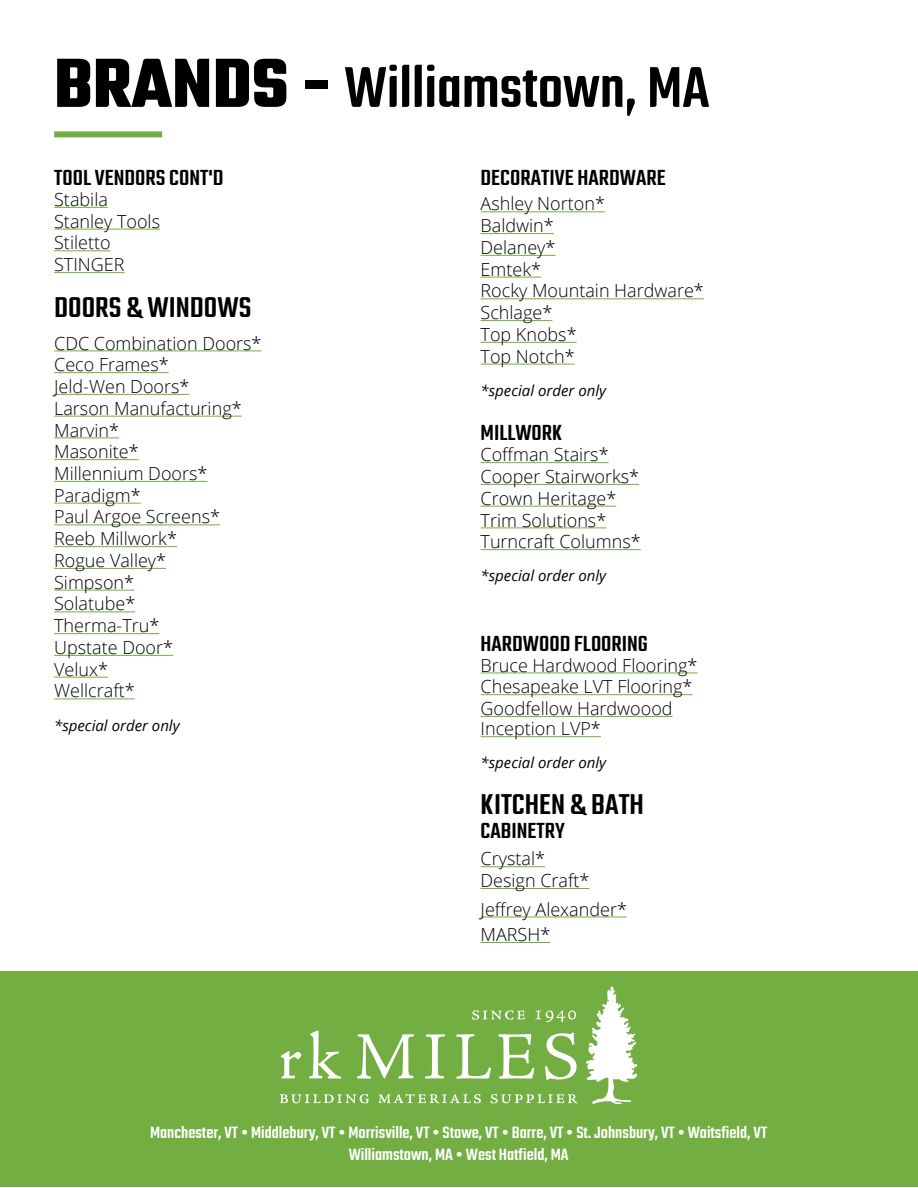
<style>
.page{position:relative;width:918px;height:1188px;background:#fff}
.page>*{position:absolute;margin:0;border:0;box-sizing:border-box;transform-origin:0 0}
.t1{font:500 63px "Industrial";color:#000}
.t2{font:500 31.5px "Industrial";color:#000}
.t3{font:500 24px "Industrial";color:#000}
.t4{font:300 18px/21.8px "Open Sans";color:#000}
.t5{font:500 18px/21.6px "Industrial";color:#fff;text-align:center}
.t6{font:italic 15px "Open Sans";color:#000}
.s1{font-weight:700;font-size:75px}
</style>
<div class="page">
<div style="left:0;top:971px;width:918px;height:216px;background:#73ae43"></div>
<div style="left:54px;top:131px;width:108px;height:6px;background:#73ae43"></div>
<svg style="left:280px;top:1094px;width:89px;height:9px"></svg>
<svg style="left:379px;top:1094px;width:102px;height:9px"></svg>
<svg style="left:491px;top:1094px;width:87px;height:9px"></svg>
<svg style="left:472px;top:1010px;width:53px;height:10px"></svg>
<svg style="left:535px;top:1010px;width:41px;height:12px"></svg>
<svg style="left:281px;top:1051px;width:20px;height:27px"></svg>
<svg style="left:309px;top:1030px;width:32px;height:49px"></svg>
<svg style="left:357px;top:1034px;width:57px;height:45px"></svg>
<svg style="left:425px;top:1034px;width:20px;height:45px"></svg>
<svg style="left:456px;top:1034px;width:35px;height:45px"></svg>
<svg style="left:499px;top:1034px;width:35px;height:45px"></svg>
<svg style="left:545px;top:1033px;width:32px;height:47px"></svg>
<svg style="left:586px;top:987px;width:51px;height:117px"></svg>
<hr style="left:481px;top:211px;width:124px;height:1px;background:#73ae43">
<hr style="left:481px;top:233px;width:73px;height:1px;background:#73ae43">
<hr style="left:481px;top:255px;width:74px;height:1px;background:#73ae43">
<hr style="left:481px;top:277px;width:60px;height:1px;background:#73ae43">
<hr style="left:481px;top:298px;width:223px;height:1px;background:#73ae43">
<hr style="left:481px;top:320px;width:71px;height:1px;background:#73ae43">
<hr style="left:481px;top:342px;width:96px;height:1px;background:#73ae43">
<hr style="left:481px;top:364px;width:94px;height:1px;background:#73ae43">
<hr style="left:481px;top:462px;width:128px;height:1px;background:#73ae43">
<hr style="left:481px;top:484px;width:158px;height:1px;background:#73ae43">
<hr style="left:481px;top:506px;width:135px;height:1px;background:#73ae43">
<hr style="left:481px;top:527px;width:125px;height:1px;background:#73ae43">
<hr style="left:481px;top:549px;width:160px;height:1px;background:#73ae43">
<hr style="left:481px;top:672px;width:217px;height:1px;background:#73ae43">
<hr style="left:481px;top:694px;width:212px;height:1px;background:#73ae43">
<hr style="left:481px;top:716px;width:192px;height:1px;background:#73ae43">
<hr style="left:481px;top:736px;width:120px;height:1px;background:#73ae43">
<hr style="left:481px;top:866px;width:64px;height:1px;background:#73ae43">
<hr style="left:481px;top:888px;width:108px;height:1px;background:#73ae43">
<hr style="left:481px;top:917px;width:146px;height:1px;background:#73ae43">
<hr style="left:481px;top:942px;width:69px;height:1px;background:#73ae43">
<hr style="left:54px;top:207px;width:54px;height:1px;background:#73ae43">
<hr style="left:54px;top:229px;width:106px;height:1px;background:#73ae43">
<hr style="left:54px;top:250px;width:57px;height:1px;background:#73ae43">
<hr style="left:54px;top:272px;width:71px;height:1px;background:#73ae43">
<hr style="left:54px;top:350px;width:208px;height:1px;background:#73ae43">
<hr style="left:54px;top:372px;width:115px;height:1px;background:#73ae43">
<hr style="left:54px;top:394px;width:135px;height:1px;background:#73ae43">
<hr style="left:54px;top:416px;width:188px;height:1px;background:#73ae43">
<hr style="left:54px;top:437px;width:65px;height:1px;background:#73ae43">
<hr style="left:54px;top:459px;width:85px;height:1px;background:#73ae43">
<hr style="left:54px;top:481px;width:153px;height:1px;background:#73ae43">
<hr style="left:54px;top:503px;width:87px;height:1px;background:#73ae43">
<hr style="left:54px;top:524px;width:166px;height:1px;background:#73ae43">
<hr style="left:54px;top:546px;width:123px;height:1px;background:#73ae43">
<hr style="left:54px;top:568px;width:112px;height:1px;background:#73ae43">
<hr style="left:54px;top:590px;width:80px;height:1px;background:#73ae43">
<hr style="left:54px;top:611px;width:81px;height:1px;background:#73ae43">
<hr style="left:54px;top:633px;width:105px;height:1px;background:#73ae43">
<hr style="left:54px;top:655px;width:119px;height:1px;background:#73ae43">
<hr style="left:54px;top:677px;width:54px;height:1px;background:#73ae43">
<hr style="left:54px;top:698px;width:81px;height:1px;background:#73ae43">
<h1 class="t1" style="left:54px;top:63px;width:657px"><span class="s1">BRANDS -</span> Williamstown, MA</h1>
<h3 class="t3" style="left:54px;top:168px;width:171px">TOOL VENDORS CONT'D</h3>
<p class="t4" style="left:54px;top:190px;width:107px">Stabila<br>Stanley Tools<br>Stiletto<br>STINGER</p>
<h2 class="t2" style="left:54px;top:294px;width:199px">DOORS &amp; WINDOWS</h2>
<p class="t4" style="left:54px;top:334px;width:209px">CDC Combination Doors*<br>Ceco Frames*<br>Jeld-Wen Doors*<br>Larson Manufacturing*<br>Marvin*<br>Masonite*<br>Millennium Doors*<br>Paradigm*<br>Paul Argoe Screens*<br>Reeb Millwork*<br>Rogue Valley*<br>Simpson*<br>Solatube*<br>Therma-Tru*<br>Upstate Door*<br>Velux*<br>Wellcraft*</p>
<p class="t6" style="left:54px;top:719px;width:127px">*special order only</p>
<h3 class="t3" style="left:481px;top:168px;width:187px">DECORATIVE HARDWARE</h3>
<p class="t4" style="left:481px;top:195px;width:225px">Ashley Norton*<br>Baldwin*<br>Delaney*<br>Emtek*<br>Rocky Mountain Hardware*<br>Schlage*<br>Top Knobs*<br>Top Notch*</p>
<p class="t6" style="left:481px;top:384px;width:127px">*special order only</p>
<h3 class="t3" style="left:481px;top:423px;width:83px">MILLWORK</h3>
<p class="t4" style="left:481px;top:443px;width:162px">Coffman Stairs*<br>Cooper Stairworks*<br>Crown Heritage*<br>Trim Solutions*<br>Turncraft Columns*</p>
<p class="t6" style="left:481px;top:570px;width:127px">*special order only</p>
<h3 class="t3" style="left:481px;top:634px;width:169px">HARDWOOD FLOORING</h3>
<p class="t4" style="left:481px;top:656px;width:218px;line-height:21.3px">Bruce Hardwood Flooring*<br>Chesapeake LVT Flooring*<br>Goodfellow Hardwoood<br>Inception LVP*</p>
<p class="t6" style="left:481px;top:757px;width:127px">*special order only</p>
<h2 class="t2" style="left:481px;top:792px;width:165px">KITCHEN &amp; BATH</h2>
<h3 class="t3" style="left:481px;top:821px;width:86px">CABINETRY</h3>
<p class="t4" style="left:481px;top:850px;width:110px">Crystal*<br>Design Craft*</p>
<p class="t4" style="left:481px;top:896px;width:148px;line-height:25.5px">Jeffrey Alexander*<br>MARSH*</p>
<p class="t5" style="left:150px;top:1122px;width:619px">Manchester, VT • Middlebury, VT • Morrisville, VT • Stowe, VT • Barre, VT • St. Johnsbury, VT • Waitsfield, VT<br>Williamstown, MA • West Hatfield, MA</p>
</div>
